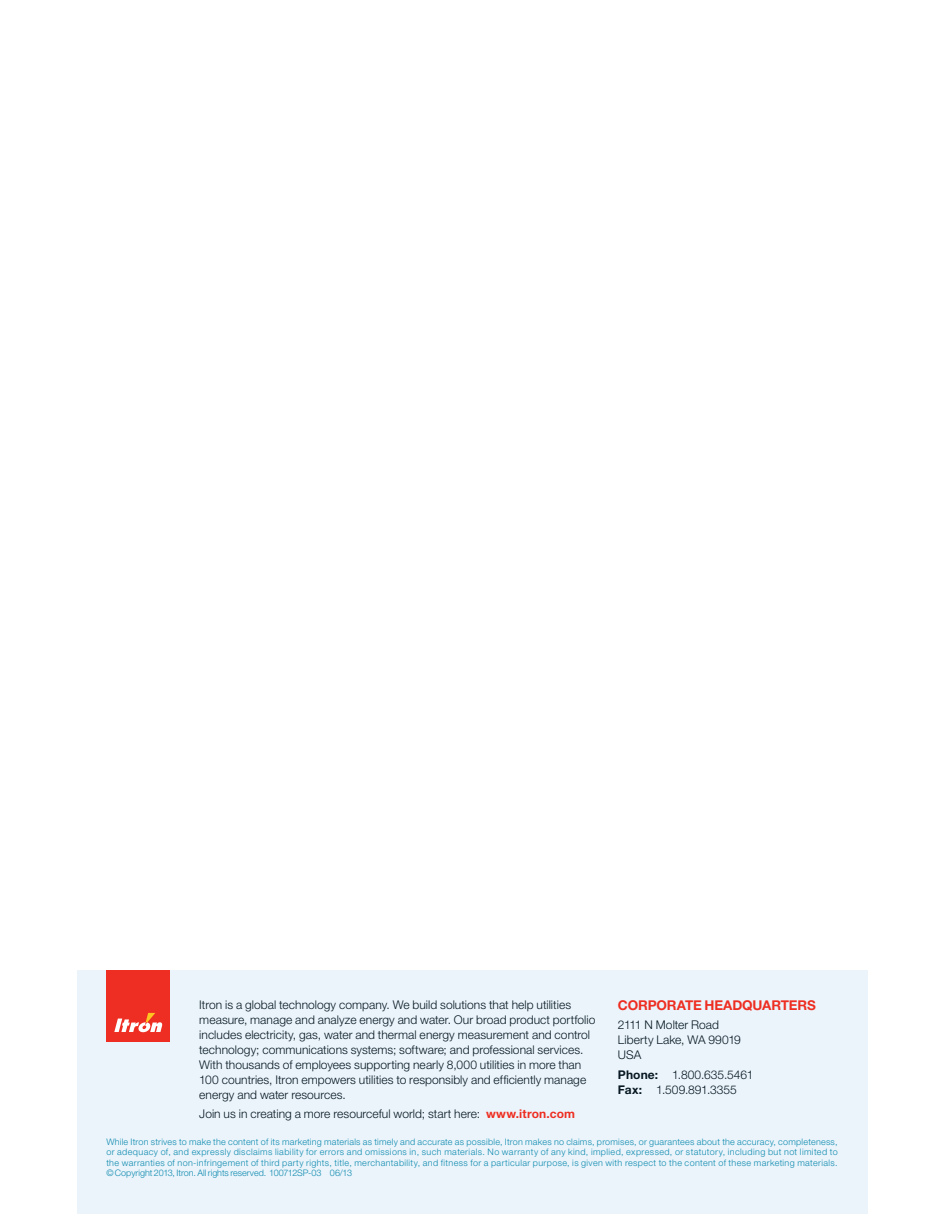
<style>
.page{position:relative;width:944px;height:1214px;background:#fff}
.page>*{position:absolute;margin:0;border:0;box-sizing:border-box;transform-origin:0 0}
.Section_Title{font:700 13.5px "Helvetica Neue LT Std";letter-spacing:-.01em;color:#ee2e22}
.Boilerplate{font:300 12px/15px "Helvetica Neue LT Std";letter-spacing:.005em;color:#071822}
.Legal_Blue{font:300 9px/10.5px "Helvetica Neue LT Std";letter-spacing:-.005em;color:#0d8aaf;text-align:justify}
.s1{font-weight:700;color:#ee2e22}
.s2{font-weight:700}
</style>
<div class="page">
<div style="left:77px;top:970px;width:790px;height:244px;background:#ebf4fb"></div>
<div style="left:106px;top:969px;width:64px;height:72px;background:#ee2e22"></div>
<svg style="left:114px;top:1013px;width:48px;height:19px"></svg>
<p class="Boilerplate" style="left:199px;top:996px;width:397px">Itron is a global technology company. We build solutions that help utilities measure, manage and analyze energy and water. Our broad product portfolio includes electricity, gas, water and thermal energy measurement and control technology; communications systems; software; and professional services.<br>With thousands of employees supporting nearly 8,000 utilities in more than 100 countries, Itron empowers utilities to responsibly and efficiently manage energy and water resources.</p>
<p class="Boilerplate" style="left:199px;top:1105px;width:377px">Join us in creating a more resourceful world; start here: <span class="s1">www.itron.com</span></p>
<p class="Section_Title" style="left:618px;top:996px;width:199px">CORPORATE HEADQUARTERS</p>
<p class="Boilerplate" style="left:618px;top:1016px;width:124px">2111 N Molter Road<br>Liberty Lake, WA 99019<br>USA</p>
<p class="Boilerplate" style="left:618px;top:1067px;width:137px"><span class="s2">Phone:</span> 1.800.635.5461<br><span class="s2">Fax:</span> 1.509.891.3355</p>
<p class="Legal_Blue" style="left:106px;top:1136px;width:732px">While Itron strives to make the content of its marketing materials as timely and accurate as possible, Itron makes no claims, promises, or guarantees about the accuracy, completeness, or adequacy of, and expressly disclaims liability for errors and omissions in, such materials. No warranty of any kind, implied, expressed, or statutory, including but not limited to the warranties of non-infringement of third party rights, title, merchantability, and fitness for a particular purpose, is given with respect to the content of these marketing materials. © Copyright 2013, Itron. All rights reserved. 100712SP-03 06/13</p>
</div>
